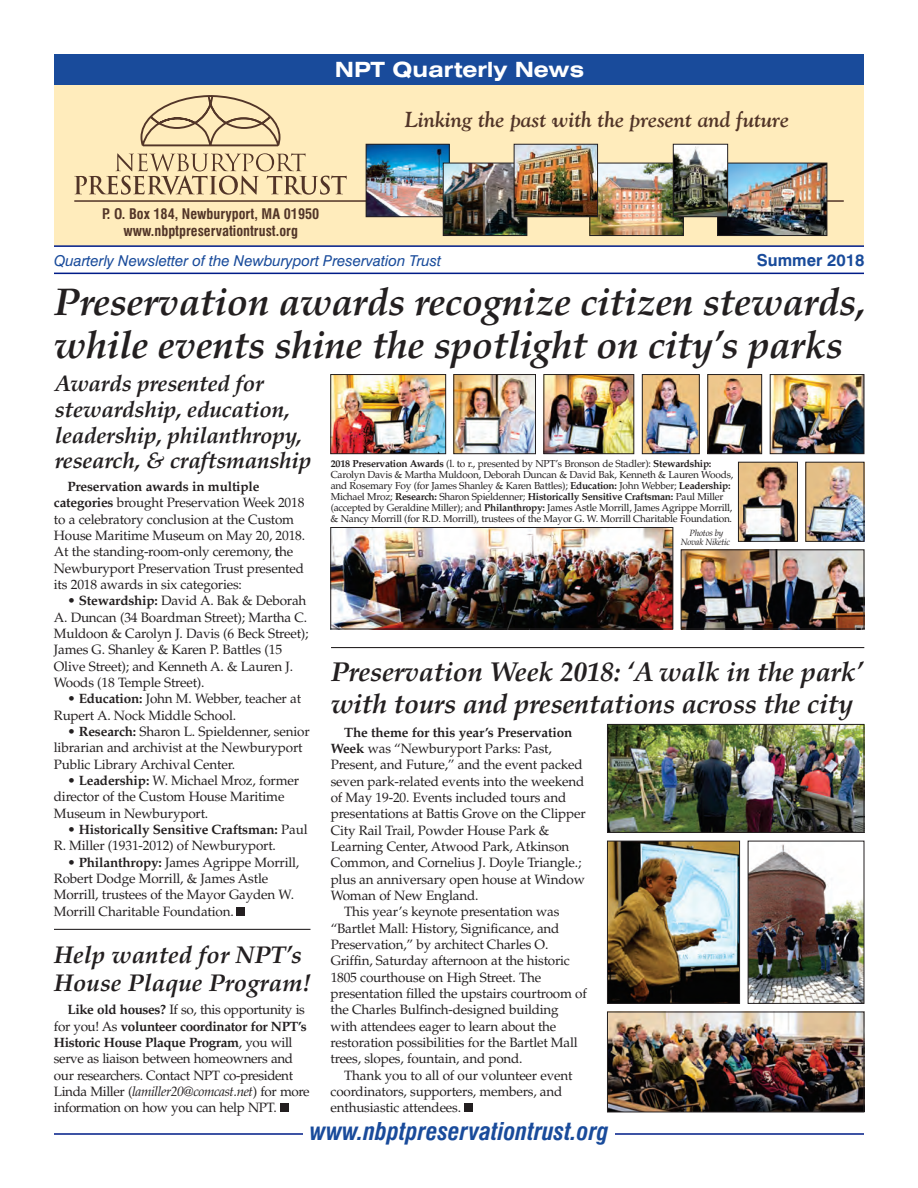
<style>
.page{position:relative;width:918px;height:1188px;background:#fff}
.page>*{position:absolute;margin:0;border:0;box-sizing:border-box;transform-origin:0 0}
.t1{font:italic 700 38.7px/42.6px "Palatino";letter-spacing:-.01em;color:#231f20}
.t2{font:italic 700 27.3px/31px "Palatino";letter-spacing:-.015em;color:#231f20}
.t3{font:italic 700 24.3px/27.6px "Palatino";color:#231f20}
.t4{font:italic 700 condensed 24px "Swiss 721 BT";color:#194b9b}
.t5{font:italic 700 22.65px/25.8px "Palatino";letter-spacing:-.015em;color:#231f20}
.t6{font:italic 700 21.75px "Goudy Old Style BT";color:#523528}
.t7{font:700 expanded 21px "Swiss 721 BT";color:#fff}
.t8{font:700 16.5px "Swiss 721 BT";color:#194b9b}
.t9{font:italic 15px "Swiss 721 BT";color:#194b9b}
.t10{font:700 condensed 14.25px/17.1px "Swiss 721 BT";color:#523528;text-align:center}
.t11{font:13.5px/16.4px "Palatino";letter-spacing:-.015em;color:#231f20}
.t12{font:700 13.5px "Palatino";letter-spacing:-.015em;color:#231f20}
.t13{font:10.2px/11.1px "Palatino";letter-spacing:-.025em;color:#231f20}
.t14{font:italic 9px/9.8px "Palatino";letter-spacing:-.025em;color:#231f20;text-align:center}
.s1{font-weight:700}
.s2{font-style:italic}
</style>
<div class="page">
<hr style="left:54px;top:1133px;width:810px;height:2px;background:#001c88">
<div style="left:303px;top:1127px;width:312px;height:14px;background:#fff"></div>
<hr style="left:54px;top:273px;width:810px;height:1px;background:#001c88">
<div style="left:54px;top:84px;width:810px;height:162px;background:#ffecbc"></div>
<svg style="left:74px;top:95px;width:273px;height:100px"></svg>
<hr style="left:74px;top:200px;width:770px;height:2px;background:#523528">
<div style="left:54px;top:54px;width:810px;height:30px;background:#194b9b"></div>
<hr style="left:54px;top:245px;width:810px;height:2px;background:#001c88">
<img style="left:719px;top:165px;width:106px;height:69px">
<div style="left:717px;top:163px;width:110px;height:73px;border:1px solid #231f20"></div>
<img style="left:591px;top:165px;width:91px;height:69px">
<div style="left:589px;top:163px;width:95px;height:73px;border:1px solid #231f20"></div>
<img style="left:675px;top:146px;width:51px;height:69px">
<div style="left:673px;top:144px;width:55px;height:73px;border:1px solid #231f20"></div>
<img style="left:368px;top:146px;width:80px;height:69px">
<div style="left:366px;top:144px;width:84px;height:73px;border:1px solid #231f20"></div>
<img style="left:445px;top:165px;width:80px;height:69px">
<div style="left:443px;top:163px;width:84px;height:73px;border:1px solid #231f20"></div>
<img style="left:516px;top:146px;width:80px;height:69px">
<div style="left:514px;top:144px;width:84px;height:73px;border:1px solid #231f20"></div>
<hr style="left:331px;top:647px;width:533px;height:1px;background:#231f20">
<div style="left:465px;top:1103px;width:8px;height:9px;background:#231f20"></div>
<div style="left:236px;top:907px;width:8px;height:8px;background:#231f20"></div>
<img style="left:807px;top:464px;width:55px;height:76px">
<div style="left:805px;top:462px;width:59px;height:80px;border:1px solid #231f20"></div>
<img style="left:455px;top:376px;width:79px;height:76px">
<div style="left:453px;top:374px;width:83px;height:80px;border:1px solid #231f20"></div>
<img style="left:772px;top:376px;width:90px;height:76px">
<div style="left:770px;top:374px;width:94px;height:80px;border:1px solid #231f20"></div>
<img style="left:683px;top:551px;width:179px;height:76px">
<div style="left:681px;top:549px;width:183px;height:80px;border:1px solid #231f20"></div>
<img style="left:740px;top:464px;width:56px;height:76px">
<div style="left:738px;top:462px;width:60px;height:80px;border:1px solid #231f20"></div>
<img style="left:709px;top:376px;width:51px;height:76px">
<div style="left:707px;top:374px;width:55px;height:80px;border:1px solid #231f20"></div>
<img style="left:644px;top:376px;width:54px;height:76px">
<div style="left:642px;top:374px;width:58px;height:80px;border:1px solid #231f20"></div>
<img style="left:545px;top:376px;width:87px;height:76px">
<div style="left:543px;top:374px;width:91px;height:80px;border:1px solid #231f20"></div>
<img style="left:332px;top:376px;width:112px;height:76px">
<div style="left:330px;top:374px;width:116px;height:80px;border:1px solid #231f20"></div>
<img style="left:332px;top:529px;width:339px;height:98px">
<div style="left:330px;top:527px;width:343px;height:102px;border:1px solid #231f20"></div>
<img style="left:609px;top:726px;width:253px;height:105px">
<div style="left:607px;top:724px;width:257px;height:109px;border:1px solid #231f20"></div>
<img style="left:609px;top:1014px;width:253px;height:96px">
<div style="left:607px;top:1012px;width:257px;height:100px;border:1px solid #231f20"></div>
<img style="left:609px;top:843px;width:129px;height:159px">
<div style="left:607px;top:841px;width:133px;height:163px;border:1px solid #231f20"></div>
<img style="left:750px;top:844px;width:112px;height:158px">
<div style="left:748px;top:841px;width:116px;height:163px;border:1px solid #231f20"></div>
<hr style="left:54px;top:929px;width:256px;height:1px;background:#231f20">
<div style="left:281px;top:1103px;width:8px;height:9px;background:#231f20"></div>
<p class="t7" style="left:335px;top:61px;width:251px">NPT Quarterly News</p>
<p class="t10" style="left:102px;top:206px;width:219px">P. O. Box 184, Newburyport, MA 01950 www.nbptpreservationtrust.org</p>
<p class="t6" style="left:405px;top:110px;width:386px">Linking the past with the present and future</p>
<p class="t9" style="left:54px;top:254px;width:389px">Quarterly Newsletter of the Newburyport Preservation Trust</p>
<p class="t8" style="left:757px;top:253px;width:109px">Summer 2018</p>
<p class="t1" style="left:54px;top:285px;width:813px">Preservation awards recognize citizen stewards, while events shine the spotlight on city’s parks</p>
<p class="t5" style="left:55px;top:373px;width:258px">Awards presented for stewardship, education, leadership, philanthropy, research, &amp; craftsmanship</p>
<p class="t11" style="left:54px;top:480px;width:253px;text-indent:14px"><span class="s1">Preservation awards in multiple categories</span> brought Preservation Week 2018 to a celebratory conclusion at the Custom House Maritime Museum on May 20, 2018.<br>At the standing-room-only ceremony, <span class="s1">t</span>he Newburyport Preservation Trust presented its 2018 awards in six categories:</p>
<p class="t11" style="left:54px;top:594px;width:256px;text-indent:14px"><span class="s1">• Stewardship:</span> David A. Bak &amp; Deborah A. Duncan (34 Boardman Street); Martha C.<br>Muldoon &amp; Carolyn J. Davis (6 Beck Street); James G. Shanley &amp; Karen P. Battles (15<br>Olive Street); and Kenneth A. &amp; Lauren J.<br>Woods (18 Temple Street).</p>
<p class="t11" style="left:54px;top:692px;width:249px;text-indent:14px"><span class="s1">• Education:</span> John M. Webber, teacher at<br>Rupert A. Nock Middle School.</p>
<p class="t11" style="left:54px;top:725px;width:257px;text-indent:14px"><span class="s1">• Research:</span> Sharon L. Spieldenner, senior librarian and archivist at the Newburyport<br>Public Library Archival Center.</p>
<p class="t11" style="left:54px;top:774px;width:247px;text-indent:14px"><span class="s1">• Leadership:</span> W. Michael Mroz, former director of the Custom House Maritime<br>Museum in Newburyport.</p>
<p class="t11" style="left:54px;top:823px;width:255px;text-indent:14px"><span class="s1">• Historically Sensitive Craftsman:</span> Paul<br>R. Miller (1931-2012) of Newburyport.</p>
<p class="t11" style="left:54px;top:856px;width:247px;text-indent:14px"><span class="s1">• Philanthropy:</span> James Agrippe Morrill, Robert Dodge Morrill, &amp; James Astle Morrill, trustees of the Mayor Gayden W.<br>Morrill Charitable Foundation.</p>
<p class="t3" style="left:54px;top:944px;width:258px">Help wanted for NPT’s<br>House Plaque Program!</p>
<p class="t11" style="left:54px;top:1003px;width:257px;text-indent:14px"><span class="s1">Like old houses?</span> If so, this opportunity is for you! As <span class="s1">volunteer coordinator for NPT’s Historic House Plaque Program</span>, you will serve as liaison between homeowners and our researchers. Contact NPT co-president Linda Miller (<span class="s2">lamiller20@comcast.net</span>) for more information on how you can help NPT.</p>
<p class="t13" style="left:331px;top:459px;width:404px"><span class="s1">2018 Preservation Awards</span> (l. to r., presented by NPT’s Bronson de Stadler): <span class="s1">Stewardship:<br></span>Carolyn Davis &amp; Martha Muldoon, Deborah Duncan &amp; David Bak, Kenneth &amp; Lauren Woods, and Rosemary Foy (for James Shanley &amp; Karen Battles); <span class="s1">Education:</span> John Webber; <span class="s1">Leadership:<br></span>Michael Mroz; <span class="s1">Research:</span> Sharon Spieldenner; <span class="s1">Historically Sensitive Craftsman:</span> Paul Miller (accepted by Geraldine Miller); and <span class="s1">Philanthropy:</span> James Astle Morrill, James Agrippe Morrill, &amp; Nancy Morrill (for R.D. Morrill), trustees of the Mayor G. W. Morrill Charitable Foundation.</p>
<p class="t14" style="left:681px;top:529px;width:51px">Photos by<br>Novak Niketic</p>
<p class="t2" style="left:331px;top:660px;width:534px">Preservation Week 2018: ‘A walk in the park’ with tours and presentations across the city</p>
<p class="t12" style="left:344px;top:727px;width:230px">The theme for this year’s Preservation</p>
<p class="t11" style="left:331px;top:742px;width:223px"><span class="s1">Week</span> was “Newburyport Parks: Past,</p>
<p class="t11" style="left:331px;top:758px;width:254px">Present, and Future,” and the event packed</p>
<p class="t11" style="left:331px;top:775px;width:255px">seven park-related events into the weekend</p>
<p class="t11" style="left:331px;top:791px;width:237px">of May 19-20. Events included tours and</p>
<p class="t11" style="left:331px;top:807px;width:257px">presentations at Battis Grove on the Clipper</p>
<p class="t11" style="left:331px;top:824px;width:220px">City Rail Trail, Powder House Park &amp;</p>
<p class="t11" style="left:331px;top:840px;width:240px">Learning Center, Atwood Park, Atkinson</p>
<p class="t11" style="left:331px;top:856px;width:252px">Common, and Cornelius J. Doyle Triangle.;</p>
<p class="t11" style="left:331px;top:873px;width:256px">plus an anniversary open house at Window</p>
<p class="t11" style="left:331px;top:889px;width:149px">Woman of New England.</p>
<p class="t11" style="left:344px;top:905px;width:217px">This year’s keynote presentation was</p>
<p class="t11" style="left:331px;top:922px;width:230px">“Bartlet Mall: History, Significance, and</p>
<p class="t11" style="left:331px;top:938px;width:219px">Preservation,” by architect Charles O.</p>
<p class="t11" style="left:331px;top:954px;width:241px">Griffin, Saturday afternoon at the historic</p>
<p class="t11" style="left:331px;top:971px;width:212px">1805 courthouse on High Street. The</p>
<p class="t11" style="left:331px;top:987px;width:258px">presentation filled the upstairs courtroom of</p>
<p class="t11" style="left:331px;top:1003px;width:230px">the Charles Bulfinch-designed building</p>
<p class="t11" style="left:331px;top:1020px;width:227px">with attendees eager to learn about the</p>
<p class="t11" style="left:331px;top:1036px;width:249px">restoration possibilities for the Bartlet Mall</p>
<p class="t11" style="left:331px;top:1052px;width:193px">trees, slopes, fountain, and pond.</p>
<p class="t11" style="left:344px;top:1069px;width:230px">Thank you to all of our volunteer event</p>
<p class="t11" style="left:331px;top:1085px;width:233px">coordinators, supporters, members, and</p>
<p class="t11" style="left:331px;top:1101px;width:132px">enthusiastic attendees.</p>
<p class="t4" style="left:310px;top:1122px;width:301px">www.nbptpreservationtrust.org</p>
</div>
